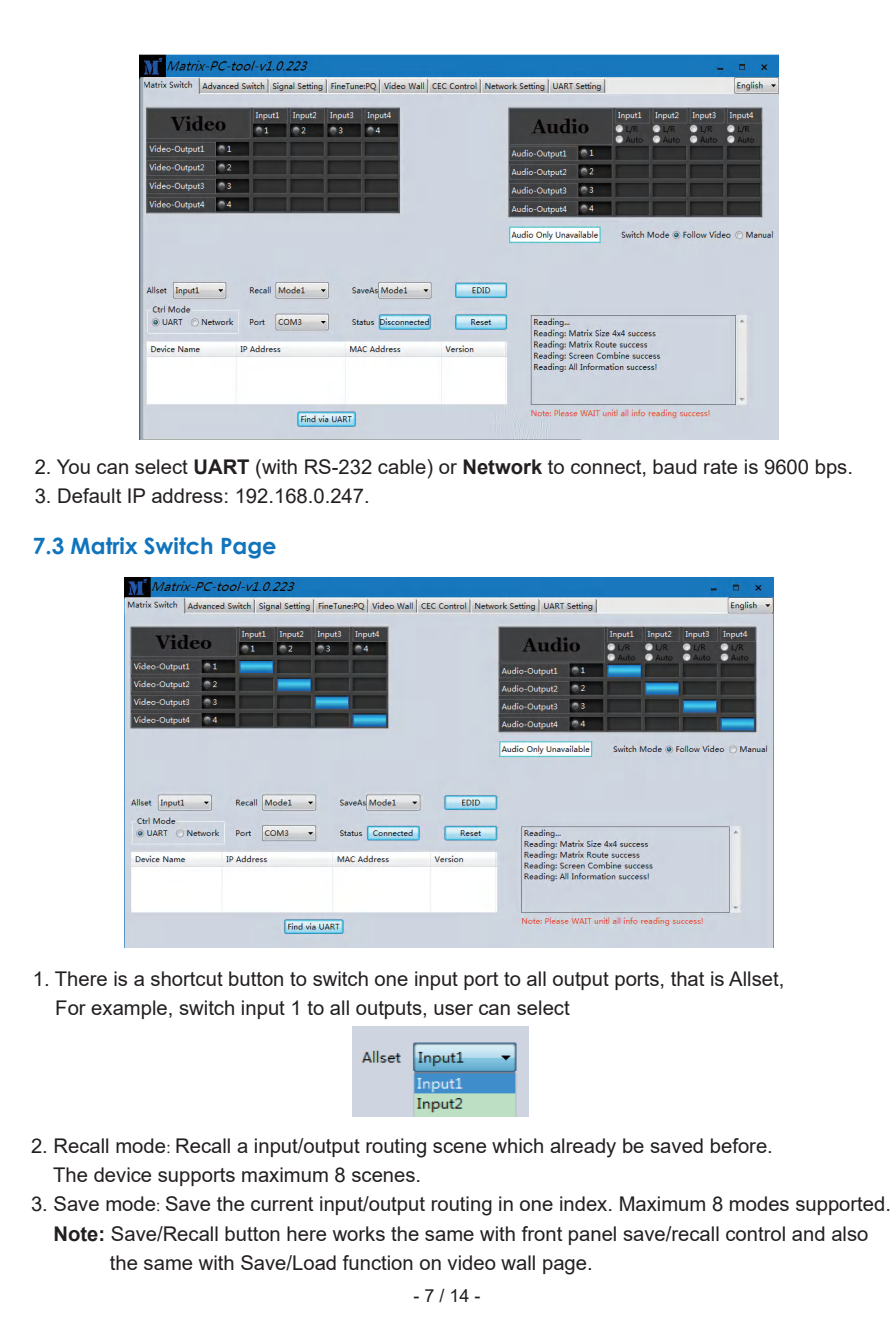
<style>
.page{position:relative;width:893px;height:1340px;background:#fff}
.page>*{position:absolute;margin:0;border:0;box-sizing:border-box;transform-origin:0 0}
.t1{font:700 22.5px "Century Gothic";color:#1074bc}
.t2{font:20.25px/29.2px "Arial";color:#231f20}
.t3{font:18px "Arial";color:#231f20}
.s1{font-weight:700}
.s2{font-family:"Adobe Song Std";font-weight:300}
</style>
<div class="page">
<img style="left:139px;top:54px;width:640px;height:385px">
<img style="left:124px;top:578px;width:650px;height:370px">
<img style="left:353px;top:1026px;width:175px;height:90px">
<p class="t2" style="left:35px;top:452px;width:820px">2. You can select <span class="s1">UART</span> (with RS-232 cable) or <span class="s1">Network</span> to connect, baud rate is 9600 bps.</p>
<p class="t2" style="left:35px;top:481px;width:337px">3. Default IP address: 192.168.0.247.</p>
<p class="t1" style="left:33px;top:528px;width:245px">7.3 Matrix Switch Page</p>
<p class="t2" style="left:55px;top:963px;width:731px;text-indent:-23px">1. There is a shortcut button to switch one input port to all output ports, that is Allset,<br>For example, switch input 1 to all outputs, user can select</p>
<p class="t2" style="left:53px;top:1130px;width:721px;text-indent:-22px">2. Recall mode<span class="s2">:</span> Recall a input/output routing scene which already be saved before.<br>The device supports maximum 8 scenes.</p>
<p class="t2" style="left:31px;top:1189px;width:861px">3. Save mode<span class="s2">:</span> Save the current input/output routing in one index. Maximum 8 modes supported.</p>
<p class="t2" style="left:54px;top:1218px;width:816px"><span class="s1">Note:</span> Save/Recall button here works the same with front panel save/recall control and also</p>
<p class="t2" style="left:110px;top:1247px;width:484px">the same with Save/Load function on video wall page.</p>
<p class="t3" style="left:413px;top:1283px;width:69px">- 7 / 14 -</p>
</div>
